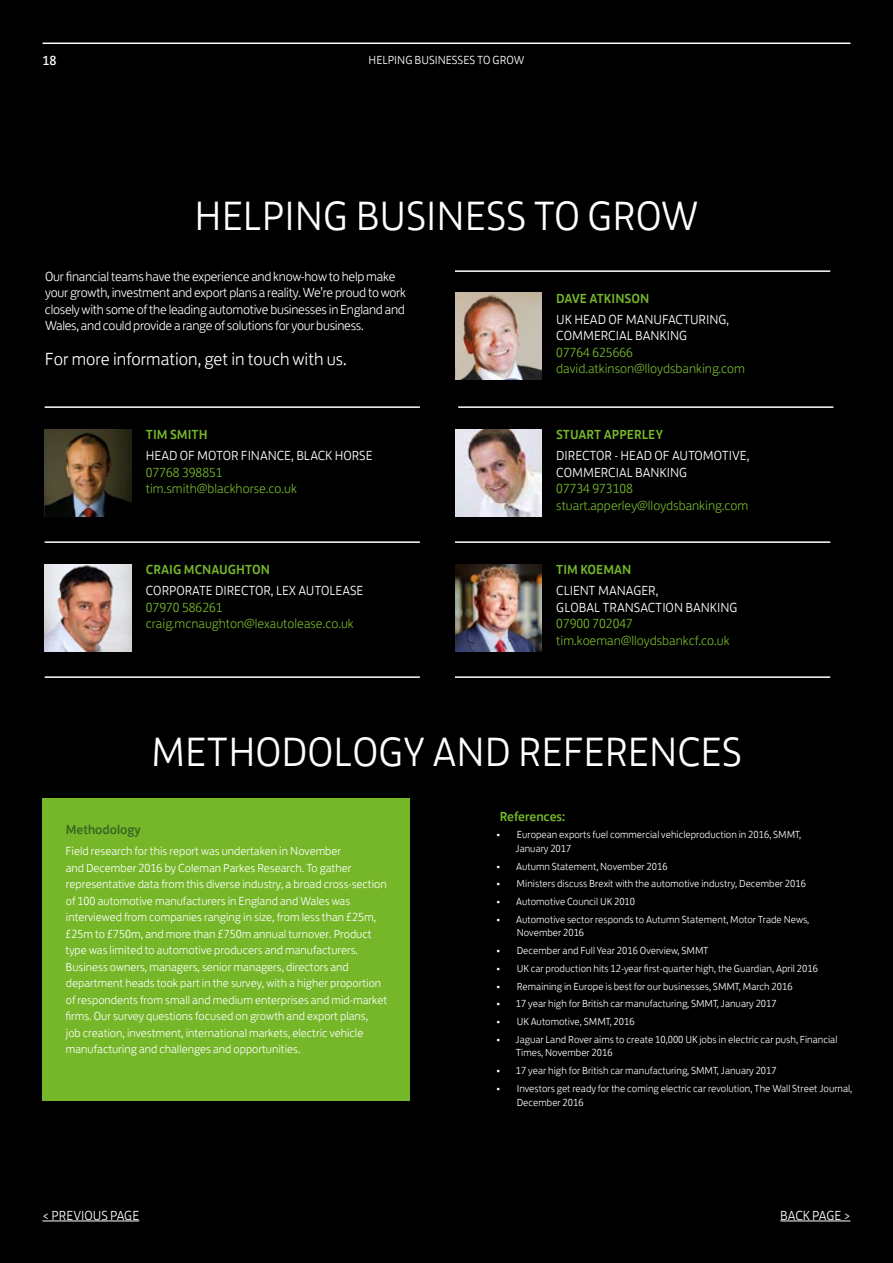
<style>
.page{position:relative;width:893px;height:1263px;background:#000}
.page>*{position:absolute;margin:0;border:0;box-sizing:border-box;transform-origin:0 0}
.t1{font:300 42px "Lloyds Bank Jack";color:#fff}
.t2{font:300 18px "Lloyds Bank Jack";color:#fff}
.t3{font:300 13.5px/16.5px "Lloyds Bank Jack";letter-spacing:-.02em;color:#fff}
.t4{font:300 13.5px/16.5px "Lloyds Bank Jack";color:#76b72d}
.t5{font:300 13.5px/16.5px "Lloyds Bank Jack";color:#fff}
.t6{font:500 13.5px "Lloyds Bank Jack";color:#76b82a}
.t7{font:500 13.5px "Lloyds Bank Jack";color:#76b72d}
.t8{font:500 13.5px "Lloyds Bank Jack";color:#366923}
.t9{font:13.5px "Lloyds Bank Jack";color:#fff}
.t10{font:300 12px/16.5px "Lloyds Bank Jack";color:#fff}
.t11{font:300 10.5px/13.5px "Lloyds Bank Jack";color:#fff}
</style>
<div class="page">
<hr style="left:43px;top:43px;width:807px;height:1px;background:#fff">
<hr style="left:458px;top:406px;width:375px;height:2px;background:#fff">
<hr style="left:45px;top:406px;width:375px;height:2px;background:#fff">
<hr style="left:455px;top:541px;width:375px;height:2px;background:#fff">
<hr style="left:45px;top:541px;width:375px;height:2px;background:#fff">
<hr style="left:455px;top:270px;width:375px;height:2px;background:#fff">
<img style="left:455px;top:429px;width:86px;height:87px">
<img style="left:45px;top:429px;width:86px;height:87px">
<hr style="left:455px;top:676px;width:375px;height:2px;background:#fff">
<hr style="left:45px;top:676px;width:375px;height:2px;background:#fff">
<img style="left:455px;top:564px;width:86px;height:87px">
<img style="left:45px;top:564px;width:86px;height:87px">
<img style="left:455px;top:293px;width:86px;height:87px">
<div style="left:43px;top:798px;width:367px;height:302px;background:#76b729"></div>
<hr style="left:43px;top:1220px;width:96px;height:1px;background:#fff">
<hr style="left:780px;top:1220px;width:70px;height:1px;background:#fff">
<p class="t9" style="left:43px;top:50px;width:16px">18</p>
<p class="t10" style="left:369px;top:51px;width:157px">HELPING BUSINESSES TO GROW</p>
<h1 class="t1" style="left:195px;top:182px;width:505px">HELPING BUSINESS TO GROW</h1>
<p class="t3" style="left:45px;top:266px;width:362px">Our financial teams have the experience and know-how to help make your growth, investment and export plans a reality. We’re proud to work closely with some of the leading automotive businesses in England and Wales, and could provide a range of solutions for your business.</p>
<h2 class="t2" style="left:45px;top:344px;width:303px">For more information, get in touch with us.</h2>
<p class="t6" style="left:146px;top:424px;width:63px">TIM SMITH</p>
<p class="t5" style="left:146px;top:446px;width:228px">HEAD OF MOTOR FINANCE, BLACK HORSE</p>
<p class="t4" style="left:146px;top:462px;width:153px">07768 398851 tim.smith@blackhorse.co.uk</p>
<p class="t6" style="left:146px;top:559px;width:125px">CRAIG MCNAUGHTON</p>
<p class="t5" style="left:146px;top:581px;width:219px">CORPORATE DIRECTOR, LEX AUTOLEASE</p>
<p class="t4" style="left:146px;top:597px;width:209px">07970 586261 craig.mcnaughton@lexautolease.co.uk</p>
<p class="t7" style="left:556px;top:287px;width:94px">DAVE ATKINSON</p>
<p class="t5" style="left:556px;top:310px;width:175px">UK HEAD OF MANUFACTURING,<br>COMMERCIAL BANKING</p>
<p class="t4" style="left:556px;top:343px;width:190px">07764 625666 david.atkinson@lloydsbanking.com</p>
<p class="t6" style="left:556px;top:424px;width:108px">STUART APPERLEY</p>
<p class="t5" style="left:556px;top:446px;width:195px">DIRECTOR - HEAD OF AUTOMOTIVE,<br>COMMERCIAL BANKING</p>
<p class="t4" style="left:556px;top:479px;width:193px">07734 973108 stuart.apperley@lloydsbanking.com</p>
<p class="t6" style="left:556px;top:559px;width:77px">TIM KOEMAN</p>
<p class="t5" style="left:556px;top:581px;width:183px">CLIENT MANAGER,<br>GLOBAL TRANSACTION BANKING</p>
<p class="t4" style="left:556px;top:614px;width:175px">07900 702047 tim.koeman@lloydsbankcf.co.uk</p>
<h1 class="t1" style="left:151px;top:718px;width:592px">METHODOLOGY AND REFERENCES</h1>
<p class="t8" style="left:66px;top:819px;width:77px">Methodology</p>
<p class="t10" style="left:65px;top:842px;width:323px">Field research for this report was undertaken in November<br>and December 2016 by Coleman Parkes Research. To gather representative data from this diverse industry, a broad cross-section of 100 automotive manufacturers in England and Wales was interviewed from companies ranging in size, from less than £25m, £25m to £750m, and more than £750m annual turnover. Product type was limited to automotive producers and manufacturers.<br>Business owners, managers, senior managers, directors and department heads took part in the survey, with a higher proportion of respondents from small and medium enterprises and mid-market firms. Our survey questions focused on growth and export plans,<br>job creation, investment, international markets, electric vehicle manufacturing and challenges and opportunities.</p>
<p class="t6" style="left:500px;top:805px;width:67px">References:</p>
<p class="t11" style="left:515px;top:827px;width:287px;text-indent:-19px">• European exports fuel commercial vehicleproduction in 2016, SMMT,<br>January 2017</p>
<p class="t11" style="left:497px;top:858px;width:173px">• Autumn Statement, November 2016</p>
<p class="t11" style="left:497px;top:876px;width:311px">• Ministers discuss Brexit with the automotive industry, December 2016</p>
<p class="t11" style="left:497px;top:894px;width:140px">• Automotive Council UK 2010</p>
<p class="t11" style="left:517px;top:911px;width:294px;text-indent:-20px">• Automotive sector responds to Autumn Statement, Motor Trade News,<br>November 2016</p>
<p class="t11" style="left:497px;top:943px;width:214px">• December and Full Year 2016 Overview, SMMT</p>
<p class="t11" style="left:497px;top:960px;width:323px">• UK car production hits 12-year first-quarter high, the Guardian, April 2016</p>
<p class="t11" style="left:497px;top:978px;width:297px">• Remaining in Europe is best for our businesses, SMMT, March 2016</p>
<p class="t11" style="left:497px;top:996px;width:282px">• 17 year high for British car manufacturing, SMMT, January 2017</p>
<p class="t11" style="left:497px;top:1014px;width:140px">• UK Automotive, SMMT, 2016</p>
<p class="t11" style="left:516px;top:1032px;width:323px;text-indent:-19px">• Jaguar Land Rover aims to create 10,000 UK jobs in electric car push, Financial<br>Times, November 2016</p>
<p class="t11" style="left:497px;top:1063px;width:282px">• 17 year high for British car manufacturing, SMMT, January 2017</p>
<p class="t11" style="left:517px;top:1081px;width:337px;text-indent:-20px">• Investors get ready for the coming electric car revolution, The Wall Street Journal,<br>December 2016</p>
<p class="t5" style="left:43px;top:1205px;width:98px">&lt; PREVIOUS PAGE</p>
<p class="t3" style="left:780px;top:1205px;width:72px">BACK PAGE &gt;</p>
</div>
